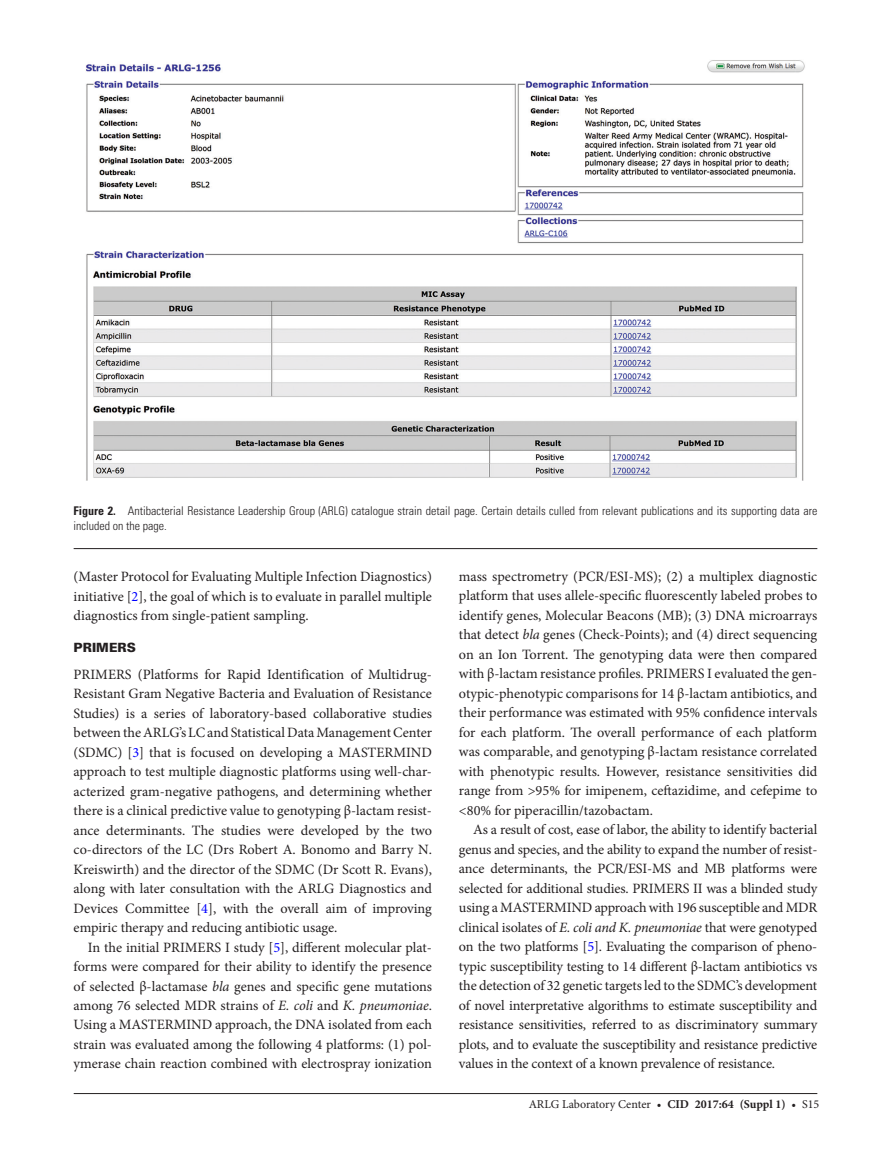
<style>
.page{position:relative;width:891px;height:1174px;background:#fff}
.page>*{position:absolute;margin:0;border:0;box-sizing:border-box;transform-origin:0 0}
.t1{font:14.25px/19.5px "Minion Pro";letter-spacing:-.005em;color:#231f20;text-align:justify}
.t2{font:900 12.75px "Univers LT Std";color:#231f20}
.t3{font:300 condensed 12px/15px "Univers LT Std";color:#231f20}
.t4{font:12px "Minion Pro";color:#231f20}
.s1{font-weight:700}
.s2{color:#00f}
.s3{font-style:italic}
</style>
<div class="page">
<hr style="left:74px;top:1093px;width:743px;height:1px;background:#231f20">
<hr style="left:74px;top:548px;width:743px;height:1px;background:#231f20">
<img style="left:86px;top:60px;width:719px;height:421px">
<p class="t3" style="left:74px;top:503px;width:745px"><span class="s1">Figure 2.</span> Antibacterial Resistance Leadership Group (ARLG) catalogue strain detail page. Certain details culled from relevant publications and its supporting data are included on the page.</p>
<p class="t1" style="left:74px;top:567px;width:360px">(Master Protocol for Evaluating Multiple Infection Diagnostics) initiative [<span class="s2">2</span>], the goal of which is to evaluate in parallel multiple diagnostics from single-patient sampling.</p>
<p class="t2" style="left:74px;top:639px;width:64px">PRIMERS</p>
<p class="t1" style="left:74px;top:664px;width:360px">PRIMERS (Platforms for Rapid Identification of Multidrug-Resistant Gram Negative Bacteria and Evaluation of Resistance Studies) is a series of laboratory-based collaborative studies between the ARLG’s LC and Statistical Data Management Center (SDMC) [<span class="s2">3</span>] that is focused on developing a MASTERMIND approach to test multiple diagnostic platforms using well-char&shy;acterized gram-negative pathogens, and determining whether there is a clinical predictive value to genotyping β-lactam resist&shy;ance determinants. The studies were developed by the two co-directors of the LC (Drs Robert A. Bonomo and Barry N.<br>Kreiswirth) and the director of the SDMC (Dr Scott R. Evans), along with later consultation with the ARLG Diagnostics and Devices Committee [<span class="s2">4</span>], with the overall aim of improving empiric therapy and reducing antibiotic usage.</p>
<p class="t1" style="left:74px;top:937px;width:360px;text-indent:14px">In the initial PRIMERS I study [<span class="s2">5</span>], different molecular plat&shy;forms were compared for their ability to identify the presence of selected β-lactamase <span class="s3">bla</span> genes and specific gene mutations among 76 selected MDR strains of <span class="s3">E. coli</span> and <span class="s3">K. pneumoniae</span>.<br>Using a MASTERMIND approach, the DNA isolated from each strain was evaluated among the following 4 platforms: (1) pol&shy;ymerase chain reaction combined with electrospray ionization</p>
<p class="t1" style="left:459px;top:567px;width:360px">mass spectrometry (PCR/ESI-MS); (2) a multiplex diagnostic platform that uses allele-specific fluorescently labeled probes to identify genes, Molecular Beacons (MB); (3) DNA microarrays that detect <span class="s3">bla</span> genes (Check-Points); and (4) direct sequencing on an Ion Torrent. The genotyping data were then compared with β-lactam resistance profiles. PRIMERS I evaluated the gen&shy;otypic-phenotypic comparisons for 14 β-lactam antibiotics, and their performance was estimated with 95% confidence intervals for each platform. The overall performance of each platform was comparable, and genotyping β-lactam resistance correlated with phenotypic results. However, resistance sensitivities did range from &gt;95% for imipenem, ceftazidime, and cefepime to &lt;80% for piperacillin/tazobactam.</p>
<p class="t1" style="left:459px;top:820px;width:360px;text-indent:14px">As a result of cost, ease of labor, the ability to identify bacterial genus and species, and the ability to expand the number of resist&shy;ance determinants, the PCR/ESI-MS and MB platforms were selected for additional studies. PRIMERS II was a blinded study using a MASTERMIND approach with 196 susceptible and MDR clinical isolates of <span class="s3">E. coli and K. pneumoniae</span> that were genotyped on the two platforms [<span class="s2">5</span>]. Evaluating the comparison of pheno&shy;typic susceptibility testing to 14 different β-lactam antibiotics vs the detection of 32 genetic targets led to the SDMC’s development of novel interpretative algorithms to estimate susceptibility and resistance sensitivities, referred to as discriminatory summary plots, and to evaluate the susceptibility and resistance predictive values in the context of a known prevalence of resistance.</p>
<p class="t4" style="left:529px;top:1096px;width:292px">ARLG Laboratory Center • <span class="s1">CID 2017:64 (Suppl 1)</span> • S15</p>
</div>
